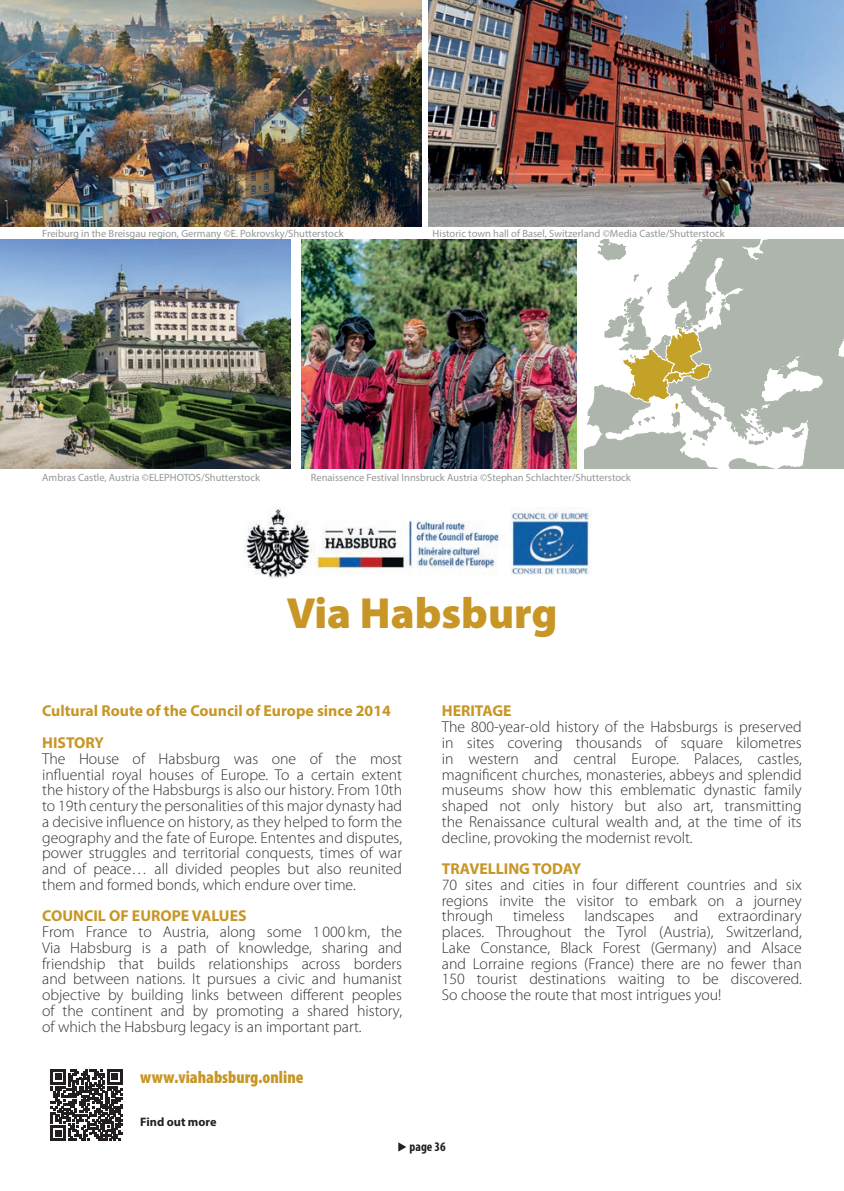
<style>
.page{position:relative;width:844px;height:1191px;background:#fff}
.page>*{position:absolute;margin:0;border:0;box-sizing:border-box;transform-origin:0 0}
.t1{font:900 43.75px "Myriad Pro";color:#c79626}
.t2{font:900 condensed 17.5px "Myriad Pro";color:#c79626}
.t3{font:300 15.75px/15.8px "Myriad Pro";color:#312f30;text-align:justify}
.t4{font:700 15.75px/31.5px "Myriad Pro";color:#c79626}
.t5{font:700 condensed 13.12px "Myriad Pro";color:#231f20}
.t6{font:700 12.25px "Myriad Pro";color:#231f20}
.t7{font:10.5px "Myriad Pro";color:#959797}
</style>
<div class="page">
<svg style="left:584px;top:240px;width:259px;height:229px"></svg>
<img style="left:301px;top:240px;width:275px;height:229px">
<img style="left:0;top:240px;width:290px;height:229px">
<img style="left:428px;top:0;width:415px;height:226px">
<img style="left:0;top:0;width:421px;height:226px">
<svg style="left:51px;top:1069px;width:71px;height:71px"></svg>
<img style="left:243px;top:507px;width:348px;height:72px">
<svg style="left:398px;top:1142px;width:8px;height:9px"></svg>
<p class="t7" style="left:42px;top:227px;width:303px">Freiburg in the Breisgau region, Germany ©E. Pokrovsky/Shutterstock</p>
<p class="t7" style="left:432px;top:227px;width:293px">Historic town hall of Basel, Switzerland ©Media Castle/Shutterstock</p>
<p class="t7" style="left:42px;top:471px;width:219px">Ambras Castle, Austria ©ELEPHOTOS/Shutterstock</p>
<p class="t7" style="left:311px;top:471px;width:321px">Renaissence Festival Innsbruck Austria ©Stephan Schlachter/Shutterstock</p>
<h1 class="t1" style="left:286px;top:584px;width:272px">Via Habsburg</h1>
<p class="t4" style="left:42px;top:695px;width:350px">Cultural Route of the Council of Europe since 2014<br>HISTORY</p>
<p class="t3" style="left:42px;top:751px;width:361px">The House of Habsburg was one of the most influential royal houses of Europe. To a certain extent the history of the Habsburgs is also our history. From 10th to 19th century the personalities of this major dynasty had a decisive influence on history, as they helped to form the geography and the fate of Europe. Ententes and disputes, power struggles and territorial conquests, times of war and of peace… all divided peoples but also reunited them and formed bonds, which endure over time.</p>
<p class="t4" style="left:42px;top:899px;width:206px">COUNCIL OF EUROPE VALUES</p>
<p class="t3" style="left:42px;top:924px;width:361px">From France to Austria, along some 1 000 km, the Via Habsburg is a path of knowledge, sharing and friendship that builds relationships across borders and between nations. It pursues a civic and humanist objective by building links between different peoples of the continent and by promoting a shared history, of which the Habsburg legacy is an important part.</p>
<p class="t4" style="left:441px;top:695px;width:71px">HERITAGE</p>
<p class="t3" style="left:441px;top:719px;width:361px">The 800-year-old history of the Habsburgs is preserved in sites covering thousands of square kilometres in western and central Europe. Palaces, castles, magnificent churches, monasteries, abbeys and splendid museums show how this emblematic dynastic family shaped not only history but also art, transmitting the Renaissance cultural wealth and, at the time of its decline, provoking the modernist revolt.</p>
<p class="t4" style="left:441px;top:852px;width:141px">TRAVELLING TODAY</p>
<p class="t3" style="left:441px;top:877px;width:361px">70 sites and cities in four different countries and six regions invite the visitor to embark on a journey through</p>
<p class="t3" style="left:441px;top:908px;width:361px;text-indent:276px">extraordinary places. Throughout the Tyrol (Austria), Switzerland, Lake Constance, Black Forest (Germany) and Alsace and Lorraine regions (France) there are no fewer than 150 tourist destinations waiting to be discovered.<br>So choose the route that most intrigues you!</p>
<p class="t3" style="left:513px;top:908px;width:53px">timeless</p>
<p class="t3" style="left:584px;top:908px;width:71px">landscapes</p>
<p class="t3" style="left:674px;top:908px;width:26px">and</p>
<p class="t2" style="left:140px;top:1065px;width:165px">www.viahabsburg.online</p>
<p class="t6" style="left:140px;top:1113px;width:78px">Find out more</p>
<p class="t5" style="left:409px;top:1138px;width:38px">page 36</p>
</div>
